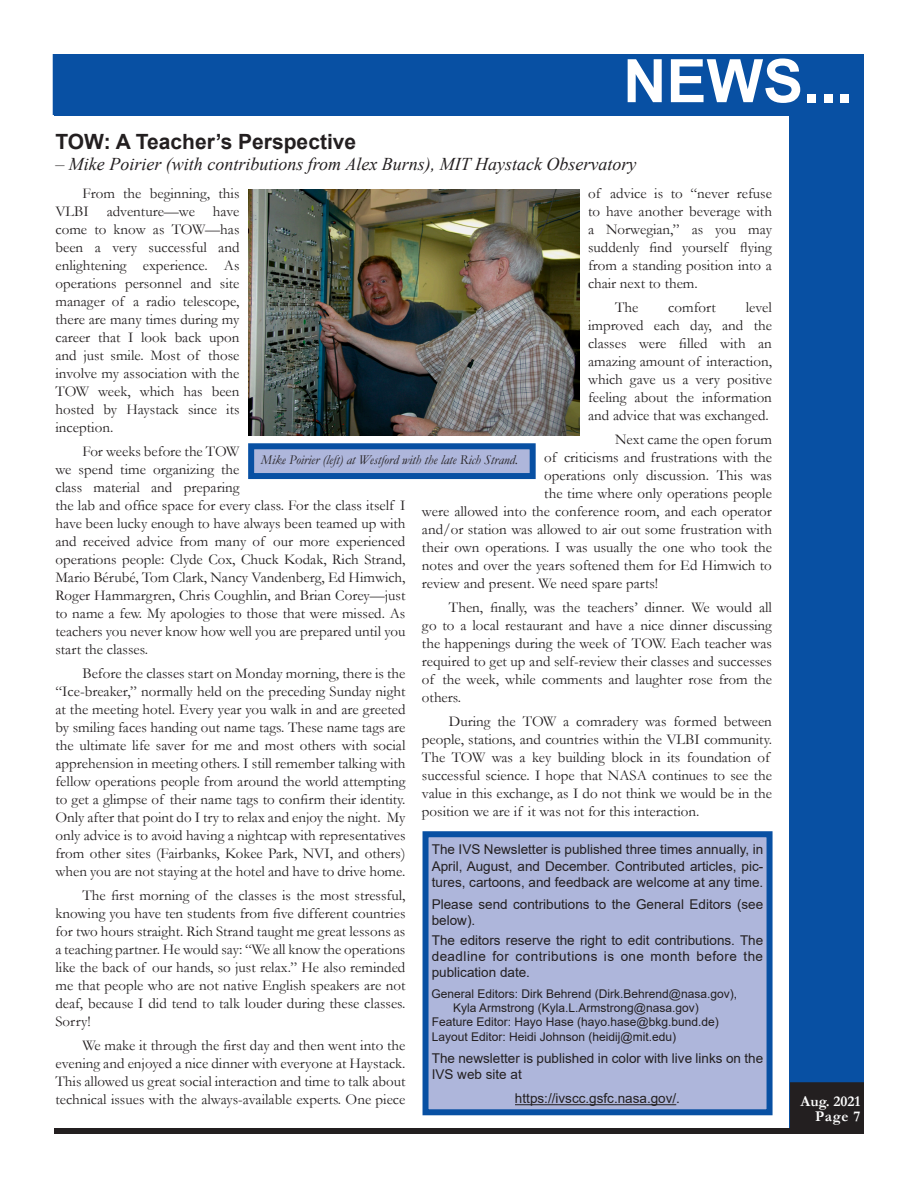
<style>
.page{position:relative;width:918px;height:1188px;background:#fff}
.page>*{position:absolute;margin:0;border:0;box-sizing:border-box;transform-origin:0 0}
.t1{font:700 60px "Arial";color:#fff}
.t2{font:700 21px "Arial";color:#231f20}
.t3{font:italic 18px "Times New Roman";color:#231f20}
.t4{font:15px/18px "Garamond";color:#231f20;text-align:justify}
.Folio{font:700 15px "Garamond";color:#fff}
.t5{font:13.5px/16.2px "Arial";color:#231f20;text-align:justify}
.t6{font:italic 13.5px "Garamond";color:#231f20}
.t7{font:12px "Arial";color:#231f20}
</style>
<div class="page">
<div style="left:790px;top:54px;width:74px;height:1080px;background:#0850a3"></div>
<div style="left:54px;top:1128px;width:810px;height:6px;background:#231f20"></div>
<div style="left:791px;top:1083px;width:72px;height:50px;background:#231f20"></div>
<div style="left:790px;top:1082px;width:74px;height:52px;border:2px solid #231f20"></div>
<div style="left:53px;top:54px;width:811px;height:61px;background:#0850a3"></div>
<div style="left:426px;top:834px;width:344px;height:278px;background:#aeb6db"></div>
<hr style="left:515px;top:1104px;width:161px;height:1px;background:#231f20">
<div style="left:423px;top:831px;width:350px;height:284px;border:6px solid #0850a3"></div>
<img style="left:248px;top:189px;width:331px;height:246px">
<div style="left:251px;top:446px;width:282px;height:30px;background:#aeb6db"></div>
<div style="left:248px;top:443px;width:288px;height:36px;border:6px solid #0850a3"></div>
<p class="t1" style="left:623px;top:39px;width:232px">NEWS...</p>
<p class="t2" style="left:55px;top:127px;width:302px">TOW: A Teacher’s Perspective</p>
<p class="t3" style="left:55px;top:152px;width:583px">– Mike Poirier (with contributions from Alex Burns), MIT Haystack Observatory</p>
<p class="t4" style="left:55px;top:184px;width:186px;text-indent:27px">From the beginning, this VLBI adventure—we have come to know as TOW—has been a very successful and enlightening experience. As operations personnel and site manager of a radio telescope, there are many times during my career that I look back upon and just smile. Most of those involve my association with the TOW week, which has been hosted by Haystack since its inception.</p>
<p class="t4" style="left:55px;top:442px;width:352px;text-align:left;text-indent:27px">For weeks before the TOW<br>we spend time organizing the<br>class material and preparing<br>the lab and office space for every class. For the class itself I have been lucky enough to have always been teamed up with and received advice from many of our more experienced operations people: Clyde Cox, Chuck Kodak, Rich Strand, Mario Bérubé, Tom Clark, Nancy Vandenberg, Ed Himwich, Roger Hammargren, Chris Coughlin, and Brian Corey—just to name a few. My apologies to those that were missed. As teachers you never know how well you are prepared until you start the classes.</p>
<p class="t4" style="left:55px;top:664px;width:352px;text-indent:27px">Before the classes start on Monday morning, there is the “Ice-breaker,” normally held on the preceding Sunday night at the meeting hotel. Every year you walk in and are greeted by smiling faces handing out name tags. These name tags are the ultimate life saver for me and most others with social apprehension in meeting others. I still remember talking with fellow operations people from around the world attempting to get a glimpse of their name tags to confirm their identity.<br>Only after that point do I try to relax and enjoy the night. My only advice is to avoid having a nightcap with representatives from other sites (Fairbanks, Kokee Park, NVI, and others) when you are not staying at the hotel and have to drive home.</p>
<p class="t4" style="left:55px;top:886px;width:352px;text-indent:27px">The first morning of the classes is the most stressful, knowing you have ten students from five different countries for two hours straight. Rich Strand taught me great lessons as a teaching partner. He would say: “We all know the operations like the back of our hands, so just relax.” He also reminded me that people who are not native English speakers are not deaf, because I did tend to talk louder during these classes.<br>Sorry!</p>
<p class="t4" style="left:55px;top:1036px;width:352px;text-indent:27px">We make it through the first day and then went into the evening and enjoyed a nice dinner with everyone at Haystack.<br>This allowed us great social interaction and time to talk about technical issues with the always-available experts. One piece</p>
<p class="t4" style="left:588px;top:184px;width:185px">of advice is to “never refuse to have another beverage with a Norwegian,” as you may suddenly find yourself flying from a standing position into a chair next to them.</p>
<p class="t4" style="left:615px;top:298px;width:25px">The</p>
<p class="t4" style="left:668px;top:298px;width:49px">comfort</p>
<p class="t4" style="left:588px;top:298px;width:185px;text-indent:158px">level improved each day, and the classes were filled with an amazing amount of interaction, which gave us a very positive feeling about the information and advice that was exchanged.</p>
<p class="t4" style="left:615px;top:430px;width:158px">Next came the open forum</p>
<p class="t4" style="left:544px;top:448px;width:229px">of criticisms and frustrations with the</p>
<p class="t4" style="left:544px;top:466px;width:229px">operations only discussion. This was</p>
<p class="t4" style="left:544px;top:484px;width:229px">the time where only operations people</p>
<p class="t4" style="left:422px;top:502px;width:351px">were allowed into the conference room, and each operator</p>
<p class="t4" style="left:422px;top:520px;width:352px">and/or station was allowed to air out some frustration with</p>
<p class="t4" style="left:422px;top:538px;width:352px">their own operations. I was usually the one who took the</p>
<p class="t4" style="left:422px;top:556px;width:351px">notes and over the years softened them for Ed Himwich to</p>
<p class="t4" style="left:422px;top:574px;width:238px">review and present. We need spare parts!</p>
<p class="t4" style="left:422px;top:598px;width:352px;text-indent:27px">Then, finally, was the teachers’ dinner. We would all go to a local restaurant and have a nice dinner discussing the happenings during the week of TOW. Each teacher was required to get up and self-review their classes and successes of the week, while comments and laughter rose from the others.</p>
<p class="t4" style="left:422px;top:712px;width:352px;text-align:left;text-indent:27px">During the TOW a comradery was formed between people, stations, and countries within the VLBI community.<br>The TOW was a key building block in its foundation of successful science. I hope that NASA continues to see the value in this exchange, as I do not think we would be in the position we are if it was not for this interaction.</p>
<p class="t6" style="left:261px;top:451px;width:259px">Mike Poirier (left) at Westford with the late Rich Strand.</p>
<p class="t5" style="left:432px;top:841px;width:333px">The IVS Newsletter is published three times annually, in April, August, and December. Contributed articles, pic&shy;tures, cartoons, and feedback are welcome at any time.</p>
<p class="t5" style="left:432px;top:896px;width:333px">Please send contributions to the General Editors (see below).</p>
<p class="t5" style="left:432px;top:932px;width:333px">The editors reserve the right to edit contributions. The deadline for contributions is one month before the publication date.</p>
<p class="t7" style="left:432px;top:985px;width:307px">General Editors: Dirk Behrend (Dirk.Behrend@nasa.gov),</p>
<p class="t7" style="left:453px;top:1000px;width:247px">Kyla Armstrong (Kyla.L.Armstrong@nasa.gov)</p>
<p class="t7" style="left:432px;top:1014px;width:288px">Feature Editor: Hayo Hase (hayo.hase@bkg.bund.de)</p>
<p class="t7" style="left:432px;top:1028px;width:246px">Layout Editor: Heidi Johnson (heidij@mit.edu)</p>
<p class="t5" style="left:432px;top:1050px;width:333px">The newsletter is published in color with live links on the<br>IVS web site at</p>
<p class="t5" style="left:515px;top:1090px;width:167px">https://ivscc.gsfc.nasa.gov/.</p>
<p class="Folio" style="left:801px;top:1091px;width:61px">Aug. 2021</p>
<p class="Folio" style="left:815px;top:1106px;width:47px">Page 7</p>
</div>
